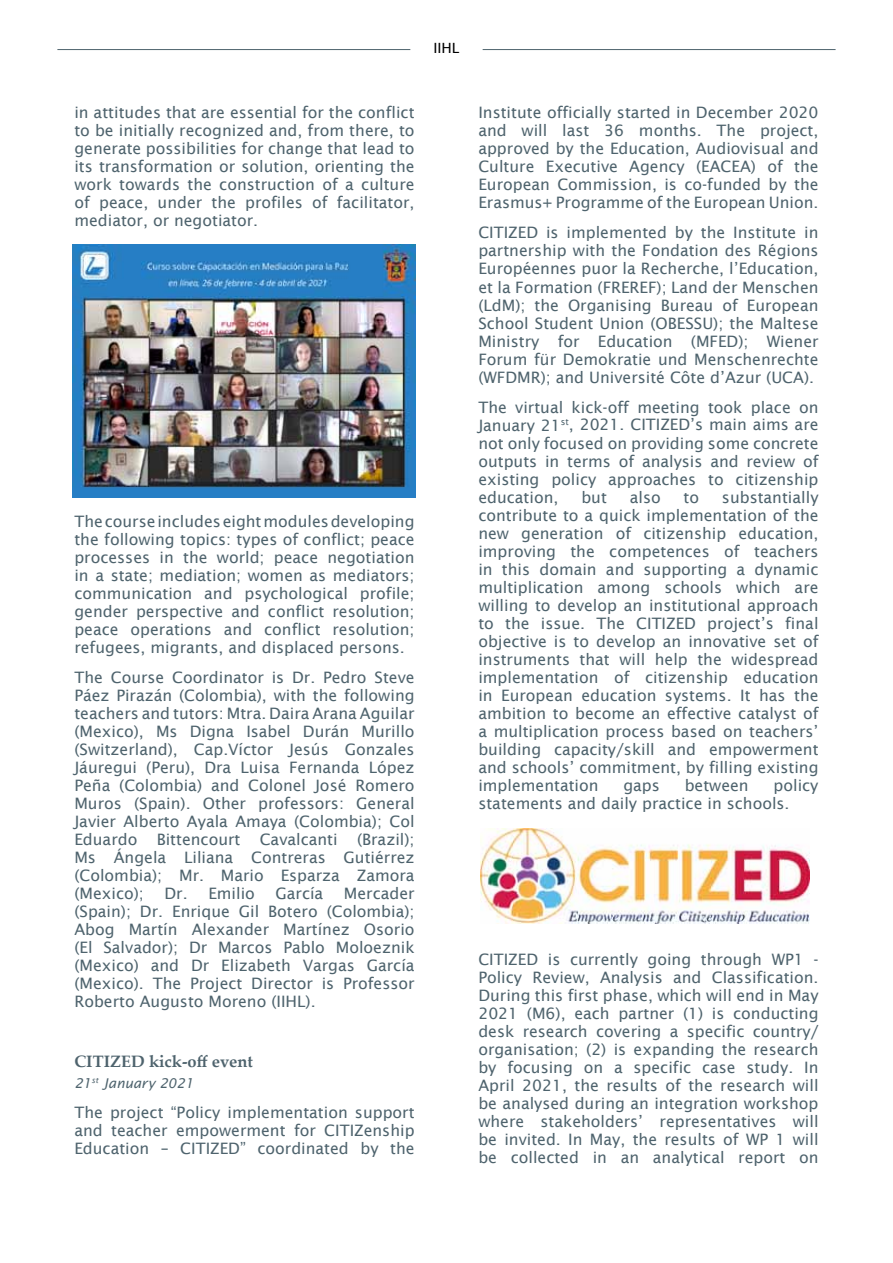
<style>
.page{position:relative;width:893px;height:1263px;background:#fff}
.page>*{position:absolute;margin:0;border:0;box-sizing:border-box;transform-origin:0 0}
.t1{font:700 16.5px "Palatino Linotype";color:#4e636d}
.t2{font:15.75px/18px "Lucida Sans";color:#4e636d;text-align:justify}
.t3{font:14.1px "Lucida Sans";color:#000}
.t4{font:italic 13.5px "Lucida Sans";color:#4e636d}
</style>
<div class="page">
<img style="left:480px;top:828px;width:329px;height:95px">
<img style="left:73px;top:244px;width:343px;height:254px">
<hr style="left:483px;top:49px;width:353px;height:1px;background:#4e636d">
<hr style="left:57px;top:49px;width:353px;height:1px;background:#4e636d">
<p class="t3" style="left:433px;top:40px;width:28px">IIHL</p>
<p class="t2" style="left:74px;top:104px;width:342px">in attitudes that are essential for the conflict to be initially recognized and, from there, to generate possibilities for change that lead to its transformation or solution, orienting the work towards the construction of a culture of peace, under the profiles of facilitator, mediator, or negotiator.</p>
<p class="t2" style="left:74px;top:512px;width:342px">The course includes eight modules developing the following topics: types of conflict; peace processes in the world; peace negotiation in a state; mediation; women as mediators; communication and psychological profile; gender perspective and conflict resolution; peace operations and conflict resolution; refugees, migrants, and displaced persons.</p>
<p class="t2" style="left:74px;top:668px;width:342px">The Course Coordinator is Dr. Pedro Steve Páez Pirazán (Colombia), with the following teachers and tutors: Mtra. Daira Arana Aguilar (Mexico), Ms Digna Isabel Durán Murillo (Switzerland), Cap.Víctor Jesús Gonzales Jáuregui (Peru), Dra Luisa Fernanda López Peña (Colombia) and Colonel José Romero Muros (Spain). Other professors: General Javier Alberto Ayala Amaya (Colombia); Col Eduardo Bittencourt Cavalcanti (Brazil); Ms Ángela Liliana Contreras Gutiérrez (Colombia); Mr. Mario Esparza Zamora (Mexico);</p>
<p class="t2" style="left:74px;top:884px;width:342px;text-indent:269px">Mercader (Spain); Dr. Enrique Gil Botero (Colombia); Abog Martín Alexander Martínez Osorio (El Salvador); Dr Marcos Pablo Moloeznik (Mexico) and Dr Elizabeth Vargas García (Mexico). The Project Director is Professor Roberto Augusto Moreno (IIHL).</p>
<p class="t2" style="left:165px;top:884px;width:92px">Dr. Emilio</p>
<p class="t2" style="left:275px;top:884px;width:49px">García</p>
<p class="t1" style="left:74px;top:1049px;width:180px">CITIZED kick-off event</p>
<p class="t4" style="left:74px;top:1075px;width:121px">21<sup>st</sup> January 2021</p>
<p class="t2" style="left:74px;top:1103px;width:342px">The project “Policy implementation support and teacher empowerment for CITIZenship Education – CITIZED” coordinated by the</p>
<p class="t2" style="left:478px;top:104px;width:342px">Institute officially started in December 2020 and will last 36 months. The project, approved by the Education, Audiovisual and Culture Executive Agency (EACEA) of the European Commission, is co-funded by the Erasmus+ Programme of the European Union.</p>
<p class="t2" style="left:478px;top:224px;width:342px">CITIZED is implemented by the Institute in partnership with the Fondation des Régions Européennes puor la Recherche, l’Education, et la Formation (FREREF); Land der Menschen (LdM); the Organising Bureau of European School Student Union (OBESSU); the Maltese Ministry for Education (MFED); Wiener Forum für Demokratie und Menschenrechte (WFDMR); and Université Côte d’Azur (UCA).</p>
<p class="t2" style="left:478px;top:398px;width:342px">The virtual kick-off meeting took place on January 21<sup>st</sup>, 2021. CITIZED’s main aims are not only focused on providing some concrete outputs in terms of analysis and review of existing policy approaches to citizenship education,</p>
<p class="t2" style="left:478px;top:488px;width:342px;text-indent:244px">substantially contribute to a quick implementation of the new generation of citizenship education, improving the competences of teachers in this domain and supporting a dynamic multiplication among schools which are willing to develop an institutional approach to the issue. The CITIZED project’s final objective is to develop an innovative set of instruments that will help the widespread implementation of citizenship education in European education systems. It has the ambition to become an effective catalyst of a multiplication process based on teachers’ building capacity/skill and empowerment and schools’ commitment, by filling existing implementation</p>
<p class="t2" style="left:581px;top:488px;width:27px">but</p>
<p class="t2" style="left:630px;top:488px;width:32px">also</p>
<p class="t2" style="left:684px;top:488px;width:17px">to</p>
<p class="t2" style="left:478px;top:776px;width:342px;text-indent:295px">policy statements and daily practice in schools.</p>
<p class="t2" style="left:623px;top:776px;width:38px">gaps</p>
<p class="t2" style="left:685px;top:776px;width:66px">between</p>
<p class="t2" style="left:478px;top:950px;width:342px">CITIZED is currently going through WP1 - Policy Review, Analysis and Classification.<br>During this first phase, which will end in May 2021 (M6), each partner (1) is conducting desk research covering a specific country/ organisation; (2) is expanding the research by focusing on a specific case study. In April 2021, the results of the research will be analysed during an integration workshop where stakeholders’ representatives will be invited. In May, the results of WP 1 will be collected in an analytical report on</p>
</div>
